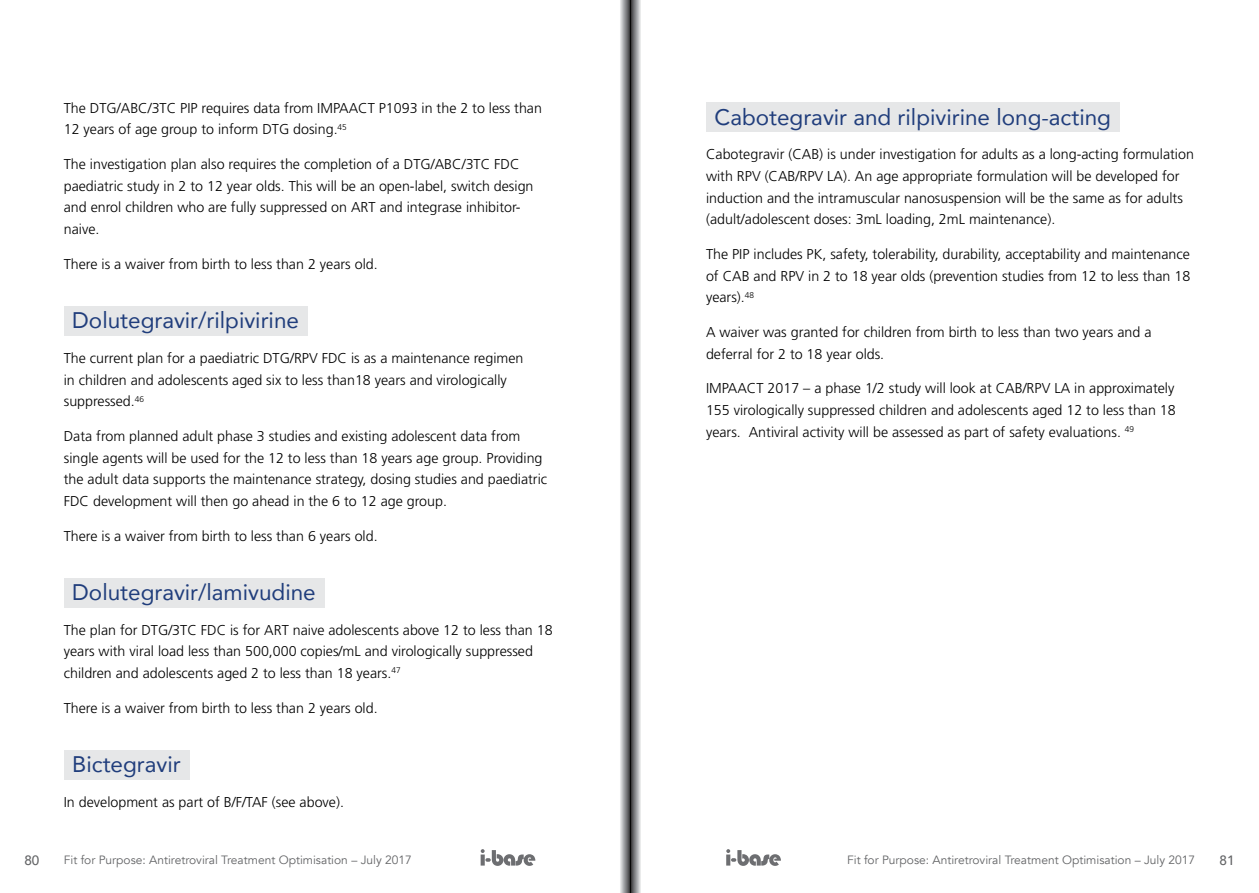
<style>
.page{position:relative;width:1259px;height:893px;background:#fff}
.page>*{position:absolute;margin:0;border:0;box-sizing:border-box;transform-origin:0 0}
.t1{font:22.5px "Avenir";color:#203d7c}
.t2{font:300 14.25px/21.8px "Frutiger LT Std";color:#000}
.t3{font:500 13.5px "Avenir";color:#636466}
.t4{font:12px "Avenir";color:#636466}
</style>
<div class="page">
<div style="left:64px;top:306px;width:243px;height:30px;background:#e6e7e8"></div>
<div style="left:64px;top:578px;width:260px;height:29px;background:#e6e7e8"></div>
<div style="left:64px;top:750px;width:125px;height:29px;background:#e6e7e8"></div>
<div style="left:706px;top:102px;width:413px;height:30px;background:#e6e7e8"></div>
<svg style="left:480px;top:849px;width:55px;height:17px"></svg>
<svg style="left:726px;top:849px;width:55px;height:17px"></svg>
<svg style="left:620px;top:0;width:21px;height:893px"></svg>
<p class="t2" style="left:64px;top:97px;width:480px">The DTG/ABC/3TC PIP requires data from IMPAACT P1093 in the 2 to less than<br>12 years of age group to inform DTG dosing. <sup>45</sup></p>
<p class="t2" style="left:64px;top:153px;width:471px">The investigation plan also requires the completion of a DTG/ABC/3TC FDC paediatric study in 2 to 12 year olds. This will be an open-label, switch design and enrol children who are fully suppressed on ART and integrase inhibitor&shy;naive.</p>
<p class="t2" style="left:64px;top:253px;width:313px">There is a waiver from birth to less than 2 years old.</p>
<h1 class="t1" style="left:72px;top:302px;width:228px">Dolutegravir/rilpivirine</h1>
<p class="t2" style="left:64px;top:347px;width:461px">The current plan for a paediatric DTG/RPV FDC is as a maintenance regimen in children and adolescents aged six to less than18 years and virologically suppressed. <sup>46</sup></p>
<p class="t2" style="left:64px;top:425px;width:485px">Data from planned adult phase 3 studies and existing adolescent data from single agents will be used for the 12 to less than 18 years age group. Providing the adult data supports the maintenance strategy, dosing studies and paediatric FDC development will then go ahead in the 6 to 12 age group.</p>
<p class="t2" style="left:64px;top:525px;width:313px">There is a waiver from birth to less than 6 years old.</p>
<h1 class="t1" style="left:72px;top:574px;width:245px">Dolutegravir/lamivudine</h1>
<p class="t2" style="left:64px;top:619px;width:490px">The plan for DTG/3TC FDC is for ART naive adolescents above 12 to less than 18 years with viral load less than 500,000 copies/mL and virologically suppressed children and adolescents aged 2 to less than 18 years. <sup>47</sup></p>
<p class="t2" style="left:64px;top:697px;width:313px">There is a waiver from birth to less than 2 years old.</p>
<h1 class="t1" style="left:72px;top:746px;width:110px">Bictegravir</h1>
<p class="t2" style="left:64px;top:791px;width:279px">In development as part of B/F/TAF (see above).</p>
<h1 class="t1" style="left:714px;top:99px;width:398px">Cabotegravir and rilpivirine long-acting</h1>
<p class="t2" style="left:706px;top:143px;width:489px">Cabotegravir (CAB) is under investigation for adults as a long-acting formulation with RPV (CAB/RPV LA). An age appropriate formulation will be developed for induction and the intramuscular nanosuspension will be the same as for adults (adult/adolescent doses: 3mL loading, 2mL maintenance).</p>
<p class="t2" style="left:706px;top:243px;width:486px;text-align:justify">The PIP includes PK, safety, tolerability, durability, acceptability and maintenance of CAB and RPV in 2 to 18 year olds (prevention studies from 12 to less than 18 years). <sup>48</sup></p>
<p class="t2" style="left:706px;top:321px;width:447px">A waiver was granted for children from birth to less than two years and a deferral for 2 to 18 year olds.</p>
<p class="t2" style="left:706px;top:377px;width:471px;text-align:justify">IMPAACT 2017 – a phase 1/2 study will look at CAB/RPV LA in approximately 155 virologically suppressed children and adolescents aged 12 to less than 18 years. Antiviral activity will be assessed as part of safety evaluations. <sup>49</sup></p>
<p class="t3" style="left:24px;top:849px;width:17px">80</p>
<p class="t4" style="left:64px;top:853px;width:349px">Fit for Purpose: Antiretroviral Treatment Optimisation – July 2017</p>
<p class="t4" style="left:847px;top:853px;width:349px">Fit for Purpose: Antiretroviral Treatment Optimisation – July 2017</p>
<p class="t3" style="left:1219px;top:849px;width:17px">81</p>
</div>
